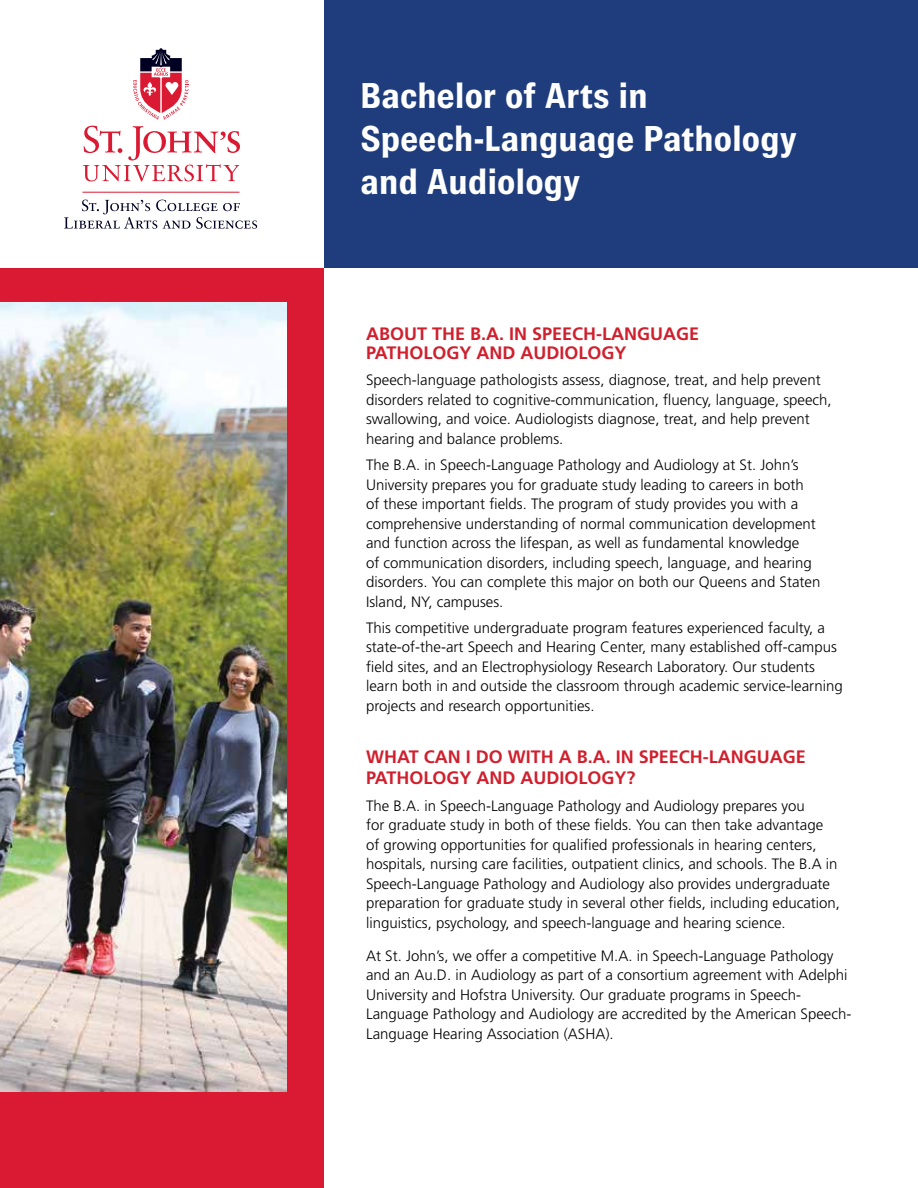
<style>
.page{position:relative;width:918px;height:1188px;background:#fff}
.page>*{position:absolute;margin:0;border:0;box-sizing:border-box;transform-origin:0 0}
.t1{font:700 36px/43.2px "Brown";letter-spacing:-.01em;color:#fff}
.t2{font:700 18px/19.5px "Frutiger";color:#d0202e}
.t3{font:300 15px/19.5px "Frutiger LT";color:#000}
</style>
<div class="page">
<div style="left:0;top:269px;width:324px;height:919px;background:#da1a32"></div>
<div style="left:324px;top:0;width:594px;height:268px;background:#1f3d7c"></div>
<svg style="left:83px;top:126px;width:157px;height:55px"></svg>
<svg style="left:133px;top:48px;width:55px;height:72px"></svg>
<svg style="left:64px;top:200px;width:193px;height:29px"></svg>
<hr style="left:83px;top:192px;width:156px;height:1px;background:#da1a32">
<img style="left:0;top:302px;width:286px;height:790px">
<h1 class="t1" style="left:360px;top:74px;width:438px">Bachelor of Arts in<br>Speech-Language Pathology and Audiology</h1>
<p class="t2" style="left:366px;top:323px;width:335px">ABOUT THE B.A. IN SPEECH-LANGUAGE<br>PATHOLOGY AND AUDIOLOGY</p>
<p class="t3" style="left:366px;top:371px;width:467px">Speech-language pathologists assess, diagnose, treat, and help prevent disorders related to cognitive-communication, fluency, language, speech, swallowing, and voice. Audiologists diagnose, treat, and help prevent hearing and balance problems.</p>
<p class="t3" style="left:366px;top:455px;width:456px">The B.A. in Speech-Language Pathology and Audiology at St. John’s University prepares you for graduate study leading to careers in both of these important fields. The program of study provides you with a comprehensive understanding of normal communication development and function across the lifespan, as well as fundamental knowledge<br>of communication disorders, including speech, language, and hearing disorders. You can complete this major on both our Queens and Staten Island, NY, campuses.</p>
<p class="t3" style="left:366px;top:618px;width:478px">This competitive undergraduate program features experienced faculty, a state-of-the-art Speech and Hearing Center, many established off-campus field sites, and an Electrophysiology Research Laboratory. Our students learn both in and outside the classroom through academic service-learning projects and research opportunities.</p>
<p class="t2" style="left:366px;top:746px;width:441px;line-height:21px">WHAT CAN I DO WITH A B.A. IN SPEECH-LANGUAGE<br>PATHOLOGY AND AUDIOLOGY?</p>
<p class="t3" style="left:366px;top:796px;width:475px">The B.A. in Speech-Language Pathology and Audiology prepares you<br>for graduate study in both of these fields. You can then take advantage of growing opportunities for qualified professionals in hearing centers, hospitals, nursing care facilities, outpatient clinics, and schools. The B.A in Speech-Language Pathology and Audiology also provides undergraduate preparation for graduate study in several other fields, including education, linguistics, psychology, and speech-language and hearing science.</p>
<p class="t3" style="left:366px;top:946px;width:487px">At St. John’s, we offer a competitive M.A. in Speech-Language Pathology and an Au.D. in Audiology as part of a consortium agreement with Adelphi University and Hofstra University. Our graduate programs in Speech-Language Pathology and Audiology are accredited by the American Speech-Language Hearing Association (ASHA).</p>
</div>
